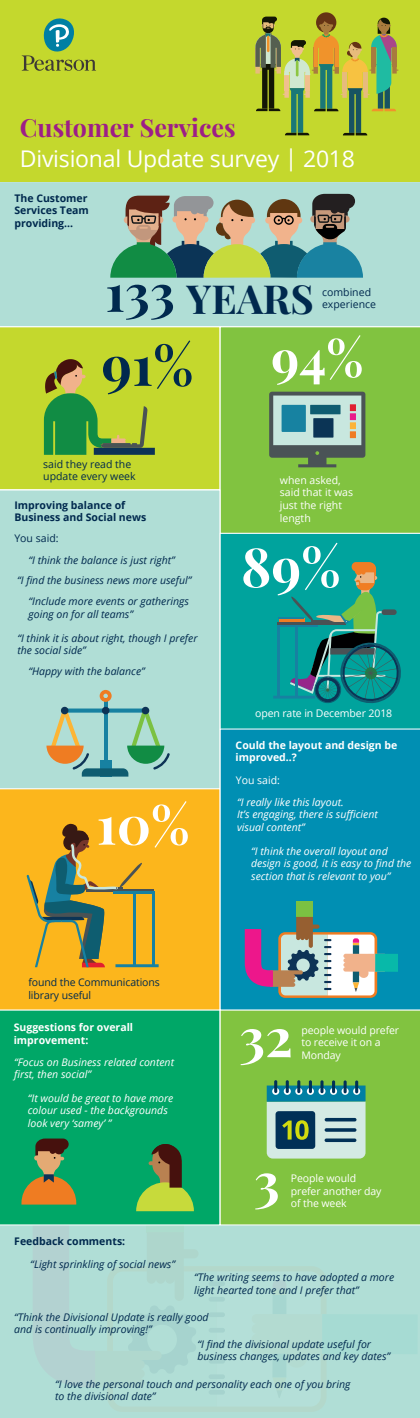
<style>
.page{position:relative;width:420px;height:1418px;background:#fff}
.page>*{position:absolute;margin:0;border:0;box-sizing:border-box;transform-origin:0 0}
.t1{font:700 55.3px "Playfair Display";color:#00294e}
.t2{font:700 54px "Playfair Display";color:#fff}
.t3{font:700 53px "Playfair Display";color:#fff}
.t4{font:700 51px "Playfair Display";color:#fff}
.t5{font:700 40px "Playfair Display";color:#00294e}
.t6{font:700 25px "Playfair Display";color:#9d1e87}
.t7{font:23px "Open Sans";letter-spacing:-.01em;color:#fff}
.t8{font:italic 10.5px/12.6px "Open Sans";color:#00294e}
.t9{font:italic 10.5px/12.6px "Open Sans";color:#fff}
.t10{font:10.5px/12.6px "Open Sans";letter-spacing:-.01em;color:#fff}
.t11{font:10.5px/12.6px "Open Sans";color:#00294e}
.t12{font:700 10.5px/12.6px "Open Sans";color:#00294e}
.t13{font:700 10.5px/12.6px "Open Sans";color:#fff}
.s1{font-size:51.4px}
</style>
<div class="page">
<div style="left:0;top:1225px;width:420px;height:192px;background:#b0ded6"></div>
<div style="left:107px;top:1266px;width:219px;height:145px;background:#b3d8cb;border-radius:15px"></div>
<div style="left:322px;top:1313px;width:95px;height:41px;background:#a6dbd3"></div>
<div style="left:0;top:181px;width:420px;height:145px;background:#b0ded6"></div>
<div style="left:0;top:327px;width:219px;height:162px;background:#c4d82d"></div>
<div style="left:0;top:1010px;width:219px;height:215px;background:#00a767"></div>
<div style="left:219px;top:327px;width:201px;height:206px;background:#81c340"></div>
<div style="left:0;top:789px;width:219px;height:221px;background:#fcb61c"></div>
<div style="left:219px;top:1010px;width:201px;height:215px;background:#81c340"></div>
<div style="left:0;top:489px;width:220px;height:300px;background:#b0ded6"></div>
<div style="left:0;top:0;width:420px;height:181px;background:#c4d82d"></div>
<svg style="left:22px;top:18px;width:74px;height:53px"></svg>
<svg style="left:110px;top:194px;width:253px;height:84px;background:#7e9b83"></svg>
<svg style="left:44px;top:359px;width:111px;height:96px;background:#85ae38"></svg>
<hr style="left:86px;top:889px;width:68px;height:2px;background:#495255">
<hr style="left:152px;top:892px;width:2px;height:73px;background:#1781a2">
<hr style="left:115px;top:964px;width:44px;height:3px;background:#1781a2">
<hr style="left:113px;top:891px;width:41px;height:2px;background:#1781a2">
<svg style="left:27px;top:823px;width:115px;height:144px;background:#bf9d34"></svg>
<div style="left:219px;top:533px;width:201px;height:195px;background:#00a39d"></div>
<hr style="left:279px;top:619px;width:26px;height:4px;background:#f07d23">
<hr style="left:277px;top:617px;width:26px;height:2px;background:#1781a1">
<hr style="left:277px;top:622px;width:69px;height:3px;background:#495255">
<hr style="left:277px;top:625px;width:41px;height:2px;background:#1781a1">
<svg style="left:290px;top:562px;width:113px;height:141px;background:#1f9185"></svg>
<hr style="left:277px;top:626px;width:3px;height:70px;background:#1781a1">
<hr style="left:295px;top:626px;width:3px;height:70px;background:#1781a1">
<hr style="left:273px;top:695px;width:42px;height:3px;background:#1781a1">
<svg style="left:255px;top:12px;width:143px;height:123px"></svg>
<hr style="left:371px;top:48px;width:4px;height:19px;background:#a97b3e">
<hr style="left:392px;top:48px;width:4px;height:19px;background:#a97b3e">
<svg style="left:269px;top:391px;width:96px;height:76px;background:#7a9b90"></svg>
<svg style="left:46px;top:690px;width:124px;height:86px;background:#9bc5b3"></svg>
<div style="left:219px;top:728px;width:201px;height:282px;background:#008fb3"></div>
<svg style="left:278px;top:932px;width:99px;height:65px"></svg>
<div style="left:375px;top:953px;width:22px;height:18px;background:#08b9a9"></div>
<div style="left:296px;top:901px;width:17px;height:15px;background:#7bc142"></div>
<svg style="left:245px;top:916px;width:139px;height:79px"></svg>
<svg style="left:21px;top:1080px;width:344px;height:326px"></svg>
<p class="t6" style="left:20px;top:111px;width:217px">Customer Services</p>
<p class="t7" style="left:20px;top:143px;width:336px">Divisional Update survey | 2018</p>
<p class="t12" style="left:14px;top:191px;width:76px">The Customer<br>Services Team providing...</p>
<p class="t5" style="left:105px;top:273px;width:210px"><span class="s1">133</span> YEARS</p>
<p class="t11" style="left:322px;top:285px;width:50px">combined</p>
<p class="t11" style="left:322px;top:298px;width:55px">experience</p>
<p class="t1" style="left:101px;top:330px;width:93px">91%</p>
<p class="t4" style="left:271px;top:326px;width:94px">94%</p>
<p class="t11" style="left:43px;top:457px;width:94px">said they read the update every week</p>
<p class="t12" style="left:14px;top:498px;width:133px">Improving balance of<br>Business and Social news</p>
<p class="t11" style="left:14px;top:531px;width:46px">You said:</p>
<p class="t8" style="left:28px;top:553px;width:148px">“I think the balance is just right”</p>
<p class="t8" style="left:17px;top:574px;width:176px">“I find the business news more useful”</p>
<p class="t8" style="left:29px;top:594px;width:162px">“Include more events or gatherings going on for all teams”</p>
<p class="t8" style="left:17px;top:631px;width:181px">“I think it is about right, though I prefer the social side”</p>
<p class="t8" style="left:28px;top:665px;width:118px">“Happy with the balance”</p>
<p class="t3" style="left:96px;top:791px;width:95px">10%</p>
<p class="t10" style="left:280px;top:473px;width:75px">when asked, said that it was just the right length</p>
<p class="t2" style="left:241px;top:533px;width:101px">89%</p>
<p class="t10" style="left:255px;top:706px;width:139px">open rate in December 2018</p>
<p class="t13" style="left:235px;top:738px;width:163px">Could the layout and design be improved..?</p>
<p class="t10" style="left:236px;top:774px;width:46px">You said:</p>
<p class="t9" style="left:237px;top:795px;width:142px">“I really like this layout.<br>It’s engaging, there is sufficient visual content”</p>
<p class="t9" style="left:251px;top:844px;width:162px">“I think the overall layout and design is good, it is easy to find the section that is relevant to you”</p>
<p class="t11" style="left:28px;top:975px;width:133px">found the Communications library useful</p>
<p class="t13" style="left:14px;top:1020px;width:121px">Suggestions for overall improvement:</p>
<p class="t9" style="left:14px;top:1055px;width:161px">“Focus on Business related content first, then social”</p>
<p class="t9" style="left:28px;top:1091px;width:147px">“It would be great to have more colour used - the backgrounds look very ‘samey’ ”</p>
<p class="t12" style="left:14px;top:1234px;width:112px">Feedback comments:</p>
<p class="t8" style="left:30px;top:1257px;width:146px">“Light sprinkling of social news”</p>
<p class="t3" style="left:239px;top:1003px;width:55px">32</p>
<p class="t10" style="left:301px;top:1023px;width:99px">people would prefer to receive it on a<br>Monday</p>
<p class="t3" style="left:254px;top:1148px;width:27px">3</p>
<p class="t10" style="left:291px;top:1171px;width:92px">People would prefer another day of the week</p>
<p class="t8" style="left:194px;top:1270px;width:201px">“The writing seems to have adopted a more light hearted tone and I prefer that”</p>
<p class="t8" style="left:14px;top:1310px;width:196px">“Think the Divisional Update is really good and is continually improving!”</p>
<p class="t8" style="left:197px;top:1337px;width:194px">“I find the divisional update useful for business changes, updates and key dates”</p>
<p class="t8" style="left:55px;top:1377px;width:296px">“I love the personal touch and personality each one of you bring to the divisional date”</p>
</div>
